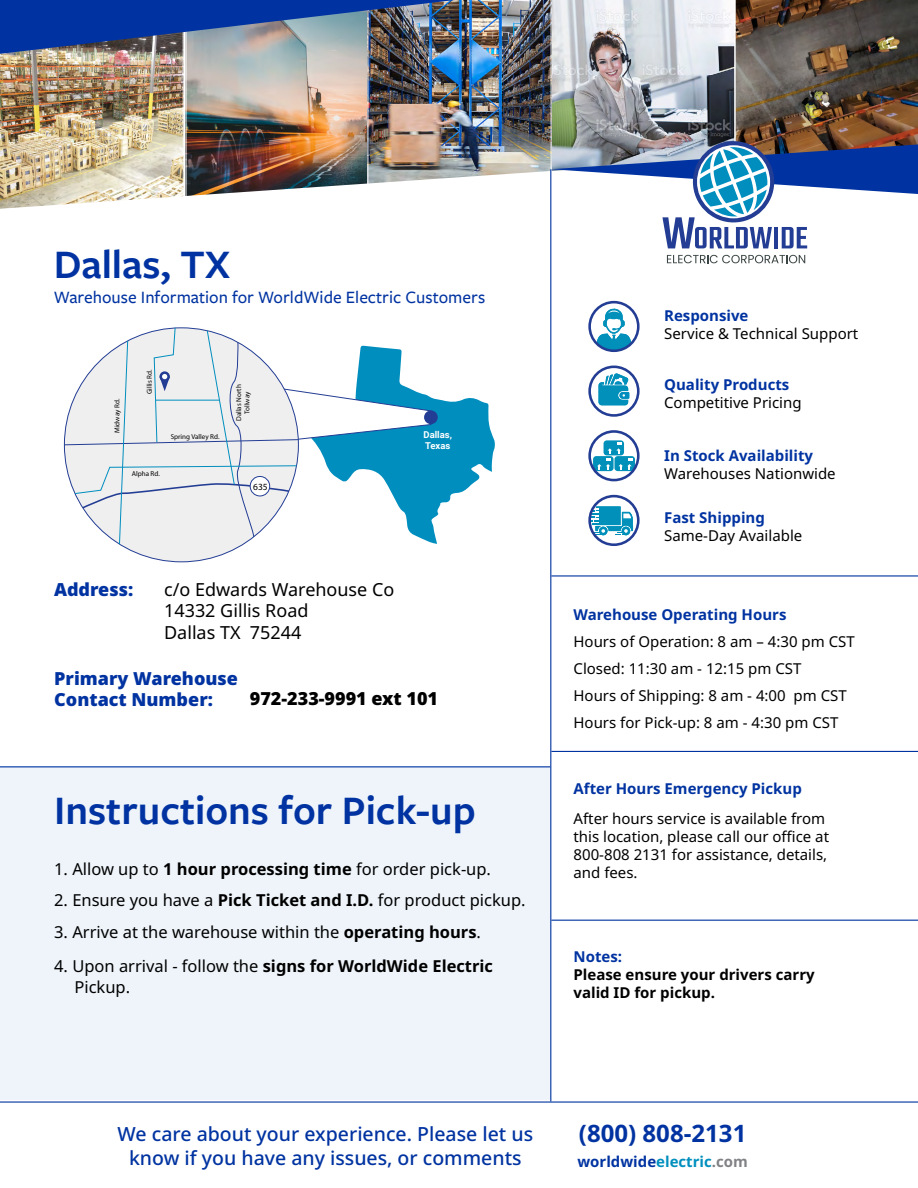
<style>
.page{position:relative;width:918px;height:1188px;background:#fff}
.page>*{position:absolute;margin:0;border:0;box-sizing:border-box;transform-origin:0 0}
.t1{font:600 42px "Freight Sans Pro";color:#0033a1}
.t2{font:700 24px "Noto Sans";color:#0033a1}
.t3{font:500 19.5px/23.4px "Noto Sans";color:#0033a1;text-align:center}
.t4{font:500 18px "Freight Sans Pro";color:#0033a1}
.t5{font:18px/21.6px "Noto Sans";color:#000}
.t6{font:900 18px/21.6px "Noto Sans";color:#0033a1}
.t7{font:900 18px "Noto Sans";color:#000}
.t8{font:16.5px/21px "Noto Sans";color:#000}
.t9{font:15px/27px "Noto Sans";color:#000}
.t10{font:700 15px "Noto Sans";color:#0033a1}
.t11{font:700 15px/18px "Noto Sans";color:#000}
.t12{font:700 9.45px/11.4px "Roboto";color:#fff}
.t13{font:9.45px "Myriad Pro";color:#000}
.t14{font:7.05px/8.6px "Myriad Pro";color:#000;text-align:center}
.s1{font-weight:700}
.s2{color:#018fbe}
.s3{color:#808285}
</style>
<div class="page">
<div style="left:64px;top:328px;width:234px;height:234px;background:#efeff0;border-radius:50%"></div>
<svg style="left:64px;top:327px;width:431px;height:218px"></svg>
<div style="left:0;top:766px;width:551px;height:333px;background:#eef4fa"></div>
<hr style="left:550px;top:169px;width:1px;height:932px;background:#0033a1">
<svg style="left:667px;top:255px;width:138px;height:8px"></svg>
<img style="left:0;top:0;width:918px;height:248px">
<svg style="left:588px;top:366px;width:52px;height:51px"></svg>
<svg style="left:588px;top:301px;width:52px;height:51px"></svg>
<svg style="left:588px;top:495px;width:52px;height:51px"></svg>
<svg style="left:588px;top:430px;width:52px;height:51px"></svg>
<hr style="left:0;top:766px;width:550px;height:1px;background:#0033a1">
<hr style="left:551px;top:575px;width:367px;height:2px;background:#0033a1">
<hr style="left:551px;top:751px;width:367px;height:1px;background:#0033a1">
<hr style="left:551px;top:920px;width:367px;height:1px;background:#0033a1">
<hr style="left:0;top:1101px;width:918px;height:2px;background:#0033a1">
<h1 class="t1" style="left:54px;top:236px;width:178px">Dallas, TX</h1>
<p class="t4" style="left:54px;top:285px;width:433px">Warehouse Information for WorldWide Electric Customers</p>
<p class="t14" style="left:113px;top:433px;width:36px;rotate:-90deg">Midway Rd.</p>
<p class="t14" style="left:145px;top:394px;width:26px;rotate:-90deg">Gillis Rd.</p>
<p class="t14" style="left:171px;top:432px;width:50px">Spring Valley Rd.</p>
<p class="t14" style="left:132px;top:470px;width:30px">Alpha Rd.</p>
<p class="t14" style="left:234px;top:421px;width:38px;rotate:-90deg">Dallas North<br>Tollway</p>
<p class="t13" style="left:253px;top:481px;width:16px">635</p>
<p class="t12" style="left:424px;top:428px;width:30px">Dallas,<br>Texas</p>
<p class="t6" style="left:54px;top:579px;width:81px">Address:</p>
<p class="t5" style="left:164px;top:579px;width:232px">c/o Edwards Warehouse Co<br>14332 Gillis Road<br>Dallas TX 75244</p>
<p class="t6" style="left:54px;top:668px;width:185px">Primary Warehouse<br>Contact Number:</p>
<p class="t7" style="left:250px;top:688px;width:190px">972-233-9991 ext 101</p>
<h1 class="t1" style="left:54px;top:781px;width:423px">Instructions for Pick-up</h1>
<p class="t8" style="left:54px;top:859px;width:438px">1. Allow up to <span class="s1">1 hour processing time</span> for order pick-up.</p>
<p class="t8" style="left:54px;top:890px;width:473px">2. Ensure you have a <span class="s1">Pick Ticket and I.D.</span> for product pickup.</p>
<p class="t8" style="left:54px;top:922px;width:428px">3. Arrive at the warehouse within the <span class="s1">operating hours</span>.</p>
<p class="t8" style="left:74px;top:956px;width:420px;text-indent:-20px">4. Upon arrival - follow the <span class="s1">signs for WorldWide Electric<br></span>Pickup.</p>
<p class="t10" style="left:664px;top:307px;width:86px">Responsive</p>
<p class="t9" style="left:664px;top:321px;width:196px">Service &amp; Technical Support</p>
<p class="t10" style="left:664px;top:376px;width:127px">Quality Products</p>
<p class="t9" style="left:664px;top:389px;width:139px">Competitive Pricing</p>
<p class="t10" style="left:664px;top:447px;width:150px">In Stock Availability</p>
<p class="t9" style="left:664px;top:460px;width:173px">Warehouses Nationwide</p>
<p class="t10" style="left:664px;top:509px;width:102px">Fast Shipping</p>
<p class="t9" style="left:664px;top:523px;width:140px">Same-Day Available</p>
<p class="t10" style="left:574px;top:606px;width:214px">Warehouse Operating Hours</p>
<p class="t9" style="left:574px;top:628px;width:283px">Hours of Operation: 8 am – 4:30 pm CST Closed: 11:30 am - 12:15 pm CST<br>Hours of Shipping: 8 am - 4:00 pm CST Hours for Pick-up: 8 am - 4:30 pm CST</p>
<p class="t10" style="left:574px;top:780px;width:230px">After Hours Emergency Pickup</p>
<p class="t9" style="left:574px;top:810px;width:257px;line-height:18px">After hours service is available from this location, please call our office at<br>800-808 2131 for assistance, details, and fees.</p>
<p class="t10" style="left:574px;top:948px;width:50px">Notes:</p>
<p class="t11" style="left:574px;top:966px;width:243px">Please ensure your drivers carry valid ID for pickup.</p>
<h3 class="t3" style="left:118px;top:1123px;width:417px">We care about your experience. Please let us know if you have any issues, or comments</h3>
<h2 class="t2" style="left:579px;top:1119px;width:169px">(800) 808-2131</h2>
<p class="t10" style="left:577px;top:1153px;width:172px">worldwide<span class="s2">electric</span><span class="s3">.com</span></p>
</div>
